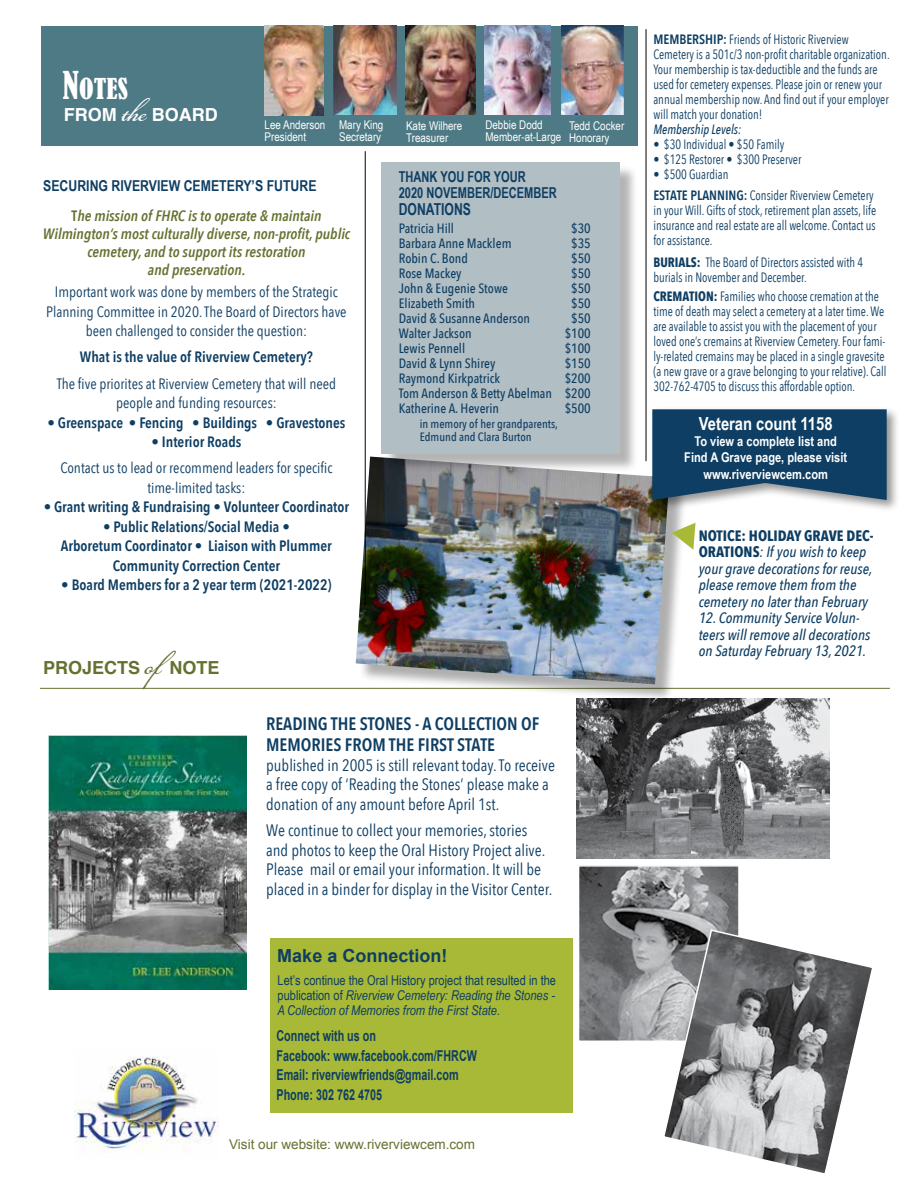
<style>
.page{position:relative;width:918px;height:1188px;background:#fff}
.page>*{position:absolute;margin:0;border:0;box-sizing:border-box;transform-origin:0 0}
.t1{font:condensed 27px "Bernard";color:#fff}
.t2{font:600 18px/21.6px "Avenir Next Condensed";color:#0e3e63}
.t3{font:700 18px "Arial Narrow";color:#fff}
.t4{font:700 18px "Arial";color:#0e3e63}
.t5{font:700 18px "Helvetica";color:#647231}
.t6{font:700 18px "Helvetica";color:#fff}
.t7{font:16.5px/19.5px "Avenir Next Condensed";color:#0e3e63}
.t8{font:700 16.5px "Arial Narrow";color:#0e3e63;scale:.9 1}
.t9{font:600 15px/19.5px "Avenir Next Condensed";color:#0e3e63;text-align:center}
.t10{font:15px/19.5px "Avenir Next Condensed";color:#0e3e63;text-align:center}
.t11{font:italic 500 15px/16.5px "Avenir Next Condensed";color:#0e3e63}
.t12{font:italic 600 15px/18px "Avenir Next Condensed";color:#647231;text-align:center}
.t13{font:700 15px/19.5px "Arial";color:#0e3e63;scale:.72 1}
.t14{font:700 15px/16.5px "Arial Narrow";color:#0e3e63;scale:.9 1}
.t15{font:700 15px "Arial Narrow";color:#0e3e63}
.t16{font:13.5px/15px "Avenir Next Condensed";color:#0e3e63;scale:.9 1}
.t17{font:500 13.5px/15px "Avenir Next Condensed";color:#0e3e63;text-align:justify}
.t18{font:italic 13.5px/15px "Arial Narrow";color:#0e3e63;text-align:justify}
.t19{font:700 13.5px/16.2px "Arial Narrow";color:#fff;text-align:center}
.t20{font:13.5px "Arial";color:#647231}
.t21{font:italic 500 13.5px "Avenir Next Condensed";color:#0e3e63;scale:.9 1}
.t22{font:12px/12px "Arial Narrow";color:#fff}
.t23{font:500 12px/13.5px "Avenir Next Condensed";color:#0e3e63}
.s1{font-size:36px}
.s2{font-family:"Daisy Lau";font-weight:400;font-size:27px}
.s3{font-style:normal}
.s4{font-weight:400}
.s5{font-weight:600}
.s6{font-weight:700}
.s7{font-weight:700;font-style:normal}
</style>
<div class="page">
<hr style="left:40px;top:688px;width:850px;height:1px;background:#647231">
<div style="left:358px;top:459px;width:330px;height:244px;background:#000;opacity:.32"></div>
<img style="left:356px;top:457px;width:313px;height:227px">
<div style="left:384px;top:164px;width:254px;height:308px;background:#000;opacity:.3"></div>
<div style="left:381px;top:162px;width:239px;height:292px;background:#b1bec4"></div>
<div style="left:270px;top:939px;width:302px;height:174px;background:#a8b938"></div>
<img style="left:75px;top:1057px;width:142px;height:93px">
<div style="left:41px;top:26px;width:596px;height:120px;background:#4e7a85"></div>
<img style="left:562px;top:26px;width:62px;height:88px">
<img style="left:334px;top:26px;width:62px;height:88px">
<img style="left:405px;top:26px;width:70px;height:88px">
<img style="left:264px;top:26px;width:60px;height:90px">
<img style="left:485px;top:26px;width:65px;height:88px">
<div style="left:649px;top:406px;width:251px;height:106px;background:#000;opacity:.42"></div>
<svg style="left:652px;top:409px;width:235px;height:91px"></svg>
<hr style="left:365px;top:151px;width:1px;height:454px;background:#000">
<svg style="left:672px;top:523px;width:24px;height:27px"></svg>
<img style="left:49px;top:735px;width:198px;height:254px">
<img style="left:577px;top:699px;width:252px;height:160px">
<img style="left:581px;top:868px;width:156px;height:171px">
<div style="left:578px;top:865px;width:162px;height:177px;border:2px solid #fff"></div>
<svg style="left:662px;top:928px;width:210px;height:245px"></svg>
<hr style="left:646px;top:29px;width:1px;height:432px;background:#000">
<h1 class="t1" style="left:63px;top:73px;width:67px"><span class="s1">N</span>OTES</h1>
<h2 class="t6" style="left:64px;top:100px;width:156px">FROM <span class="s2">the</span> BOARD</h2>
<p class="t22" style="left:265px;top:118px;width:62px">Lee Anderson<br>President</p>
<p class="t22" style="left:339px;top:118px;width:46px">Mary King<br>Secretary</p>
<p class="t22" style="left:406px;top:119px;width:58px">Kate Wilhere<br>Treasurer</p>
<p class="t22" style="left:485px;top:118px;width:78px">Debbie Dodd<br>Member-at-Large</p>
<p class="t22" style="left:569px;top:119px;width:57px">Tedd Cocker<br>Honorary</p>
<p class="t15" style="left:43px;top:175px;width:275px">SECURING RIVERVIEW CEMETERY’S FUTURE</p>
<p class="t12" style="left:43px;top:207px;width:309px"><span class="s3">T</span>he mission of FHRC is to operate &amp; maintain Wilmington’s most culturally diverse, non-profit, public cemetery, and to support its restoration<br>and preservation.</p>
<p class="t10" style="left:46px;top:281px;width:302px">Important work was done by members of the Strategic<br>Planning Committee in 2020. The Board of Directors have been challenged to consider the question:</p>
<p class="t9" style="left:80px;top:347px;width:235px">What is the value of Riverview Cemetery?</p>
<p class="t10" style="left:57px;top:373px;width:281px">The five priorites at Riverview Cemetery that will need people and funding resources:</p>
<p class="t9" style="left:47px;top:412px;width:300px">• Greenspace • Fencing • Buildings • Gravestones</p>
<p class="t9" style="left:151px;top:432px;width:91px">• Interior Roads</p>
<p class="t10" style="left:60px;top:458px;width:274px">Contact us to lead or recommend leaders for specific time-limited tasks:</p>
<p class="t9" style="left:44px;top:497px;width:307px"><span class="s4">•</span> Grant writing &amp; Fundraising • Volunteer Coordinator</p>
<p class="t9" style="left:61px;top:516px;width:273px">• Public Relations/Social Media •<br>Arboretum Coordinator • Liaison with Plummer<br>Community Correction Center</p>
<p class="t9" style="left:61px;top:575px;width:272px">• Board Members for a 2 year term (2021-2022)</p>
<h2 class="t5" style="left:43px;top:653px;width:178px">PROJECTS <span class="s2">of</span>NOTE</h2>
<p class="t14" style="left:399px;top:167px;width:177px">THANK YOU FOR YOUR<br>2020 NOVEMBER/DECEMBER</p>
<p class="t8" style="left:399px;top:196px;width:82px">DONATIONS</p>
<p class="t17" style="left:399px;top:221px;width:57px">Patricia Hill</p>
<p class="t17" style="left:571px;top:221px;width:21px">$30</p>
<p class="t17" style="left:399px;top:236px;width:114px">Barbara Anne Macklem</p>
<p class="t17" style="left:571px;top:236px;width:21px">$35</p>
<p class="t17" style="left:399px;top:251px;width:71px">Robin C. Bond</p>
<p class="t17" style="left:571px;top:251px;width:21px">$50</p>
<p class="t17" style="left:399px;top:266px;width:64px">Rose Mackey</p>
<p class="t17" style="left:571px;top:266px;width:21px">$50</p>
<p class="t17" style="left:399px;top:281px;width:111px">John &amp; Eugenie Stowe</p>
<p class="t17" style="left:571px;top:281px;width:21px">$50</p>
<p class="t17" style="left:399px;top:296px;width:78px">Elizabeth Smith</p>
<p class="t17" style="left:571px;top:296px;width:21px">$50</p>
<p class="t17" style="left:399px;top:311px;width:133px">David &amp; Susanne Anderson</p>
<p class="t17" style="left:571px;top:311px;width:21px">$50</p>
<p class="t17" style="left:399px;top:326px;width:74px">Walter Jackson</p>
<p class="t17" style="left:565px;top:326px;width:28px">$100</p>
<p class="t17" style="left:399px;top:341px;width:68px">Lewis Pennell</p>
<p class="t17" style="left:565px;top:341px;width:28px">$100</p>
<p class="t17" style="left:399px;top:356px;width:98px">David &amp; Lynn Shirey</p>
<p class="t17" style="left:565px;top:356px;width:28px">$150</p>
<p class="t17" style="left:399px;top:371px;width:103px">Raymond Kirkpatrick</p>
<p class="t17" style="left:399px;top:371px;width:193px;text-indent:166px">$200<br>Tom Anderson &amp; Betty Abelman $200<br>Katherine A. Heverin</p>
<p class="t17" style="left:565px;top:401px;width:28px">$500</p>
<p class="t23" style="left:420px;top:417px;width:140px">in memory of her grandparents,<br>Edmund and Clara Burton</p>
<h2 class="t2" style="left:266px;top:712px;width:275px">READING THE STONES - A COLLECTION OF<br>MEMORIES FROM THE FIRST STATE</h2>
<p class="t7" style="left:266px;top:755px;width:290px">published in 2005 is still relevant today. To receive a free copy of ‘Reading the Stones’ please make a donation of any amount before April 1st.</p>
<p class="t7" style="left:266px;top:820px;width:288px">We continue to collect your memories, stories and photos to keep the Oral History Project alive.<br>Please mail or email your information. It will be placed in a binder for display in the Visitor Center.</p>
<h2 class="t4" style="left:277px;top:944px;width:172px">Make a Connection!</h2>
<p class="t18" style="left:278px;top:973px;width:280px"><span class="s3">Let’s continue the Oral History project that resulted in the publication of</span> Riverview Cemetery: Reading the Stones - A Collection of Memories from the First State.</p>
<p class="t13" style="left:276px;top:1027px;width:280px">Connect with us on<br>Facebook: www.facebook.com/FHRCW<br>Email: riverviewfriends@gmail.com<br>Phone: 302 762 4705</p>
<p class="t20" style="left:229px;top:1136px;width:247px">Visit our website: www.riverviewcem.com</p>
<p class="t16" style="left:653px;top:31px;width:264px"><span class="s5">MEMBERSHIP:</span> Friends of Historic Riverview Cemetery is a 501c/3 non-profit charitable organization.<br>Your membership is tax-deductible and the funds are used for cemetery expenses. Please join or renew your annual membership now. And find out if your employer will match your donation!</p>
<p class="t21" style="left:653px;top:121px;width:99px">Membership Levels:</p>
<p class="t16" style="left:653px;top:136px;width:147px">• $30 Individual • $50 Family</p>
<p class="t16" style="left:653px;top:151px;width:166px">• $125 Restorer • $300 Preserver</p>
<p class="t16" style="left:653px;top:163px;width:246px;line-height:21.8px">• $500 Guardian<br><span class="s5">ESTATE PLANNING:</span> Consider Riverview Cemetery</p>
<p class="t16" style="left:653px;top:203px;width:249px;text-align:justify">in your Will. Gifts of stock, retirement plan assets, life insurance and real estate are all welcome. Contact us for assistance.</p>
<p class="t16" style="left:653px;top:254px;width:234px"><span class="s6">BURIALS:</span> The Board of Directors assisted with 4 burials in November and December.</p>
<p class="t16" style="left:653px;top:288px;width:260px"><span class="s6">CREMATION:</span> Families who choose cremation at the time of death may select a cemetery at a later time. We are available to assist you with the placement of your loved one’s cremains at Riverview Cemetery. Four fami&shy;ly-related cremains may be placed in a single gravesite (a new grave or a grave belonging to your relative). Call 302-762-4705 to discuss this affordable option.</p>
<h2 class="t3" style="left:699px;top:410px;width:135px">Veteran count 1158</h2>
<p class="t19" style="left:684px;top:433px;width:164px">To view a complete list and<br>Find A Grave page, please visit www.riverviewcem.com</p>
<p class="t11" style="left:699px;top:527px;width:176px"><span class="s7">NOTICE: HOLIDAY GRAVE DEC-<br>ORATIONS</span>: If you wish to keep your grave decorations for reuse, please remove them from the cemetery no later than February</p>
<p class="t11" style="left:699px;top:610px;width:173px">12. Community Service Volun&shy;teers will remove all decorations on Saturday February 13, 2021.</p>
</div>
